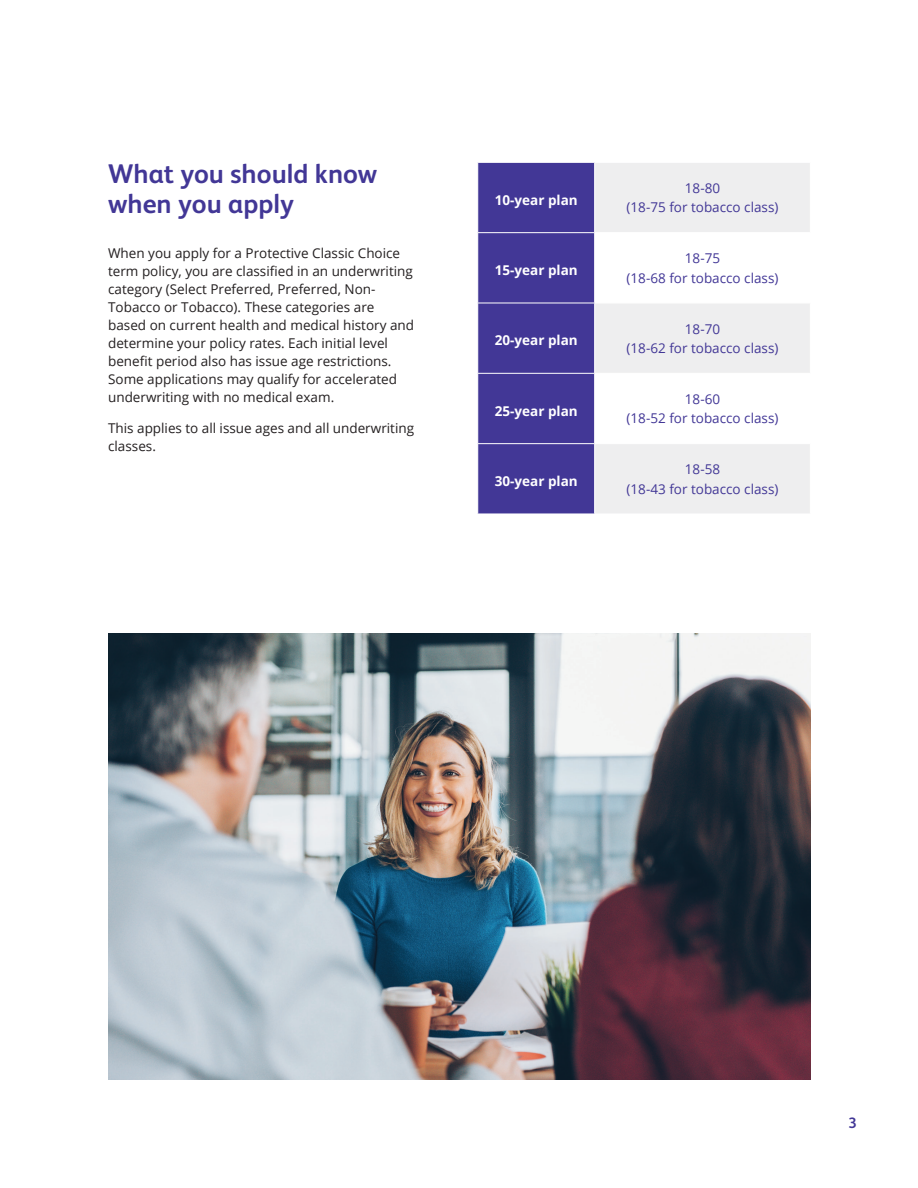
<style>
.page{position:relative;width:918px;height:1188px;background:#fff}
.page>*{position:absolute;margin:0;border:0;box-sizing:border-box;transform-origin:0 0}
.t1{font:700 27px/30px "FS Albert Pro";color:#423796}
.t2{font:700 15px "FS Albert Pro";color:#423796}
.t3{font:13.5px/18px "Open Sans";color:#231f20}
.t4{font:13.5px/19.5px "Open Sans";color:#423796;text-align:center}
.t5{font:700 13.5px "Open Sans";color:#fff}
</style>
<div class="page">
<img style="left:108px;top:633px;width:702px;height:447px">
<div style="left:478px;top:163px;width:116px;height:351px;background:#423796"></div>
<div style="left:595px;top:163px;width:215px;height:350px;background:#eeeeef"></div>
<svg style="left:595px;top:233px;width:215px;height:210px"></svg>
<hr style="left:477px;top:232px;width:118px;height:1px;background:#fff">
<hr style="left:477px;top:303px;width:118px;height:1px;background:#fff">
<hr style="left:477px;top:373px;width:118px;height:1px;background:#fff">
<hr style="left:477px;top:443px;width:118px;height:1px;background:#fff">
<hr style="left:595px;top:232px;width:216px;height:1px;background:#fff">
<hr style="left:595px;top:303px;width:216px;height:1px;background:#fff">
<hr style="left:595px;top:373px;width:216px;height:1px;background:#fff">
<hr style="left:595px;top:443px;width:216px;height:1px;background:#fff">
<h1 class="t1" style="left:108px;top:157px;width:271px">What you should know when you apply</h1>
<p class="t3" style="left:108px;top:244px;width:307px">When you apply for a Protective Classic Choice term policy, you are classified in an underwriting category (Select Preferred, Preferred, Non-Tobacco or Tobacco). These categories are based on current health and medical history and determine your policy rates. Each initial level benefit period also has issue age restrictions.<br>Some applications may qualify for accelerated underwriting with no medical exam.</p>
<p class="t3" style="left:108px;top:419px;width:308px">This applies to all issue ages and all underwriting classes.</p>
<p class="t5" style="left:495px;top:190px;width:84px">10-year plan</p>
<p class="t4" style="left:627px;top:178px;width:153px">18-80<br>(18-75 for tobacco class)</p>
<p class="t5" style="left:495px;top:261px;width:84px">15-year plan</p>
<p class="t4" style="left:627px;top:248px;width:153px">18-75<br>(18-68 for tobacco class)</p>
<p class="t5" style="left:495px;top:331px;width:84px">20-year plan</p>
<p class="t4" style="left:627px;top:319px;width:153px">18-70<br>(18-62 for tobacco class)</p>
<p class="t5" style="left:495px;top:401px;width:84px">25-year plan</p>
<p class="t4" style="left:627px;top:389px;width:153px">18-60<br>(18-52 for tobacco class)</p>
<p class="t5" style="left:495px;top:472px;width:84px">30-year plan</p>
<p class="t4" style="left:627px;top:459px;width:153px">18-58<br>(18-43 for tobacco class)</p>
<p class="t2" style="left:849px;top:1112px;width:10px">3</p>
</div>
